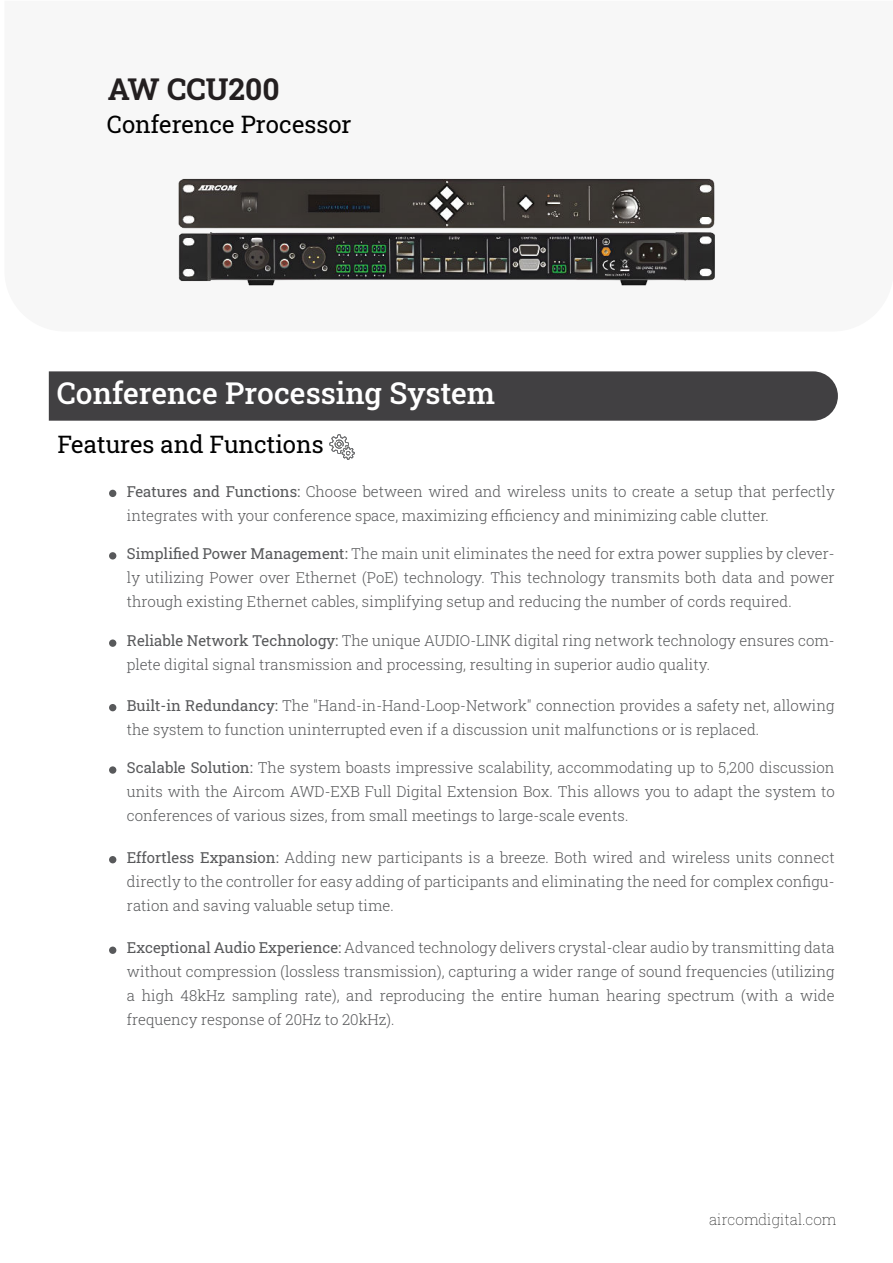
<style>
.page{position:relative;width:893px;height:1263px;background:#fff}
.page>*{position:absolute;margin:0;border:0;box-sizing:border-box;transform-origin:0 0}
.t1{font:500 30px "Roboto Slab";color:#fff}
.t2{font:700 30px "Roboto Slab";color:#231f20}
.t3{font:24px "Roboto Slab";color:#000}
.t4{font:300 15px/24px "Roboto Slab";color:#58595b;text-align:justify}
.t5{font:100 15px "Roboto Slab";color:#000}
.s1{font-weight:400}
</style>
<div class="page">
<div style="left:49px;top:371px;width:789px;height:50px;background:#414042"></div>
<img style="left:178px;top:178px;width:537px;height:108px">
<div style="left:109px;top:490px;width:7px;height:7px;background:#58595b;border-radius:50%"></div>
<div style="left:109px;top:552px;width:7px;height:7px;background:#58595b;border-radius:50%"></div>
<div style="left:109px;top:639px;width:7px;height:8px;background:#58595b;border-radius:50%"></div>
<div style="left:109px;top:704px;width:7px;height:7px;background:#58595b;border-radius:50%"></div>
<div style="left:109px;top:766px;width:7px;height:8px;background:#58595b;border-radius:50%"></div>
<div style="left:109px;top:856px;width:7px;height:7px;background:#58595b;border-radius:50%"></div>
<div style="left:109px;top:946px;width:7px;height:8px;background:#58595b;border-radius:50%"></div>
<svg style="left:329px;top:434px;width:26px;height:26px"></svg>
<h1 class="t2" style="left:108px;top:72px;width:173px">AW CCU200</h1>
<h2 class="t3" style="left:107px;top:115px;width:246px">Conference Processor</h2>
<h1 class="t1" style="left:57px;top:381px;width:440px">Conference Processing System</h1>
<h2 class="t3" style="left:58px;top:435px;width:268px">Features and Functions</h2>
<p class="t4" style="left:127px;top:480px;width:709px"><span class="s1">Features and Functions:</span> Choose between wired and wireless units to create a setup that perfectly integrates with your conference space, maximizing efficiency and minimizing cable clutter.</p>
<p class="t4" style="left:127px;top:543px;width:709px"><span class="s1">Simplified Power Management:</span> The main unit eliminates the need for extra power supplies by clever&shy;ly utilizing Power over Ethernet (PoE) technology. This technology transmits both data and power through existing Ethernet cables, simplifying setup and reducing the number of cords required.</p>
<p class="t4" style="left:127px;top:630px;width:709px"><span class="s1">Reliable Network Technology:</span> The unique AUDIO-LINK digital ring network technology ensures com&shy;plete digital signal transmission and processing, resulting in superior audio quality.</p>
<p class="t4" style="left:127px;top:694px;width:709px"><span class="s1">Built-in Redundancy:</span> The "Hand-in-Hand-Loop-Network" connection provides a safety net, allowing the system to function uninterrupted even if a discussion unit malfunctions or is replaced.</p>
<p class="t4" style="left:127px;top:757px;width:709px"><span class="s1">Scalable Solution:</span> The system boasts impressive scalability, accommodating up to 5,200 discussion units with the Aircom AWD-EXB Full Digital Extension Box. This allows you to adapt the system to conferences of various sizes, from small meetings to large-scale events.</p>
<p class="t4" style="left:127px;top:845px;width:709px"><span class="s1">Effortless Expansion:</span> Adding new participants is a breeze. Both wired and wireless units connect directly to the controller for easy adding of participants and eliminating the need for complex configu&shy;ration and saving valuable setup time.</p>
<p class="t4" style="left:127px;top:937px;width:709px"><span class="s1">Exceptional Audio Experience:</span> Advanced technology delivers crystal-clear audio by transmitting data without compression (lossless transmission), capturing a wider range of sound frequencies (utilizing a high 48kHz sampling rate), and reproducing the entire human hearing spectrum (with a wide frequency response of 20Hz to 20kHz).</p>
<p class="t5" style="left:709px;top:1213px;width:129px">aircomdigital.com</p>
</div>
